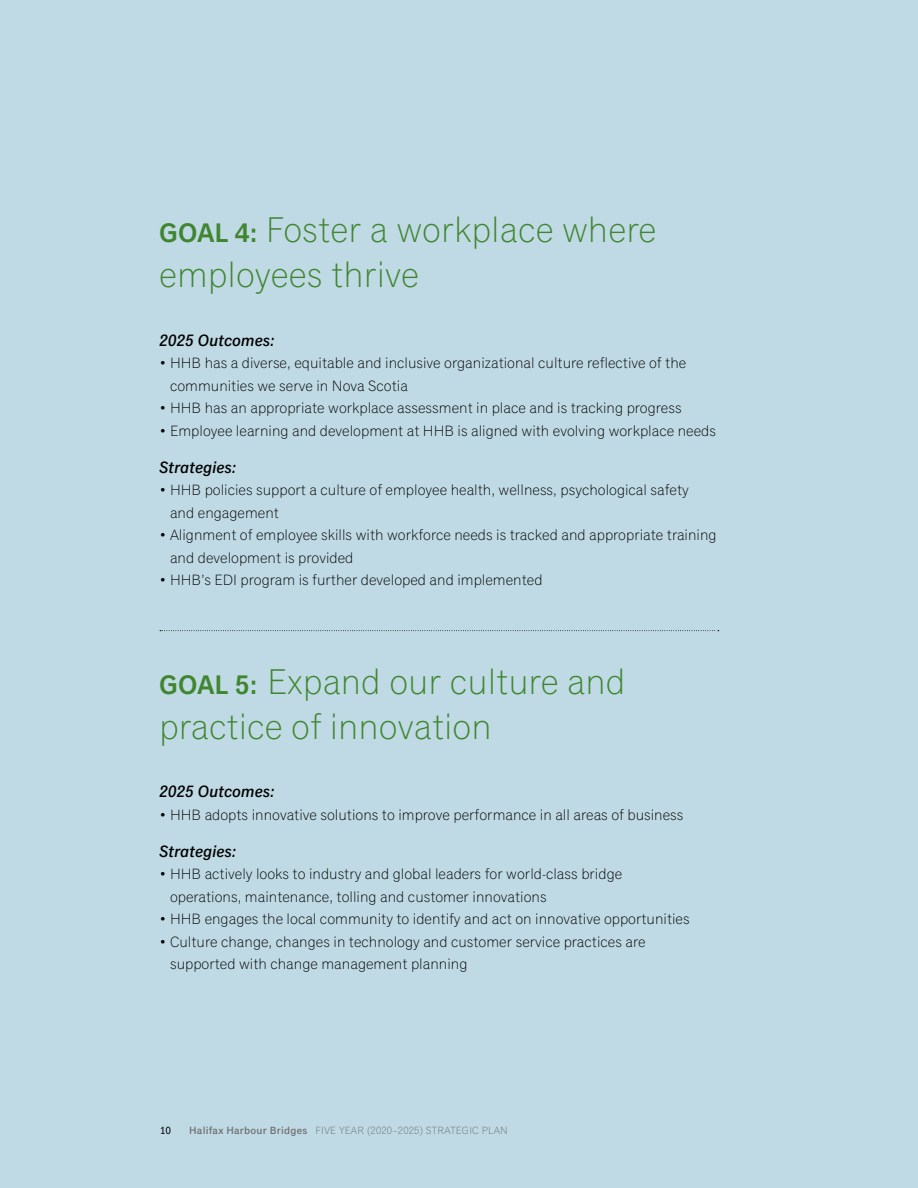
<style>
.page{position:relative;width:918px;height:1188px;background:#bfdae4}
.page>*{position:absolute;margin:0;border:0;box-sizing:border-box;transform-origin:0 0}
.t1{font:300 36px/45px "Classic Grotesque Std";color:#408630}
.t2{font:italic 500 16.5px "Classic Grotesque Std";color:#000}
.t3{font:300 15px/22.5px "Classic Grotesque Std";color:#000}
.t4{font:300 10.5px "Classic Grotesque Std";letter-spacing:.02em;color:#6d6e71}
.t5{font:10.5px "Classic Grotesque Std";color:#000}
.s1{font-weight:600;font-size:27px}
.s2{font-weight:500}
</style>
<div class="page">
<svg style="left:160px;top:630px;width:559px;height:1px"></svg>
<h1 class="t1" style="left:159px;top:210px;width:499px"><span class="s1">GOAL 4:</span> Foster a workplace where employees thrive</h1>
<p class="t2" style="left:159px;top:334px;width:117px">2025 Outcomes:</p>
<p class="t3" style="left:170px;top:353px;width:518px;text-indent:-11px">• HHB has a diverse, equitable and inclusive organizational culture reflective of the communities we serve in Nova Scotia</p>
<p class="t3" style="left:159px;top:398px;width:524px">• HHB has an appropriate workplace assessment in place and is tracking progress</p>
<p class="t3" style="left:159px;top:421px;width:558px">• Employee learning and development at HHB is aligned with evolving workplace needs</p>
<p class="t2" style="left:159px;top:461px;width:79px">Strategies:</p>
<p class="t3" style="left:170px;top:480px;width:520px;text-indent:-11px">• HHB policies support a culture of employee health, wellness, psychological safety and engagement</p>
<p class="t3" style="left:170px;top:525px;width:548px;text-indent:-11px">• Alignment of employee skills with workforce needs is tracked and appropriate training and development is provided</p>
<p class="t3" style="left:159px;top:570px;width:385px">• HHB’s EDI program is further developed and implemented</p>
<h1 class="t1" style="left:159px;top:661px;width:468px"><span class="s1">GOAL 5:</span> Expand our culture and practice of innovation</h1>
<p class="t2" style="left:159px;top:786px;width:117px">2025 Outcomes:</p>
<p class="t3" style="left:159px;top:805px;width:526px">• HHB adopts innovative solutions to improve performance in all areas of business</p>
<p class="t2" style="left:159px;top:845px;width:79px">Strategies:</p>
<p class="t3" style="left:170px;top:864px;width:454px;text-indent:-11px">• HHB actively looks to industry and global leaders for world-class bridge operations, maintenance, tolling and customer innovations</p>
<p class="t3" style="left:159px;top:909px;width:532px">• HHB engages the local community to identify and act on innovative opportunities</p>
<p class="t3" style="left:170px;top:931px;width:477px;text-indent:-11px">• Culture change, changes in technology and customer service practices are supported with change management planning</p>
<p class="t5" style="left:160px;top:1124px;width:13px">10</p>
<p class="t4" style="left:189px;top:1126px;width:320px"><span class="s2">Halifax Harbour Bridges</span> FIVE YEAR (2020–2025) STRATEGIC PLAN</p>
</div>
